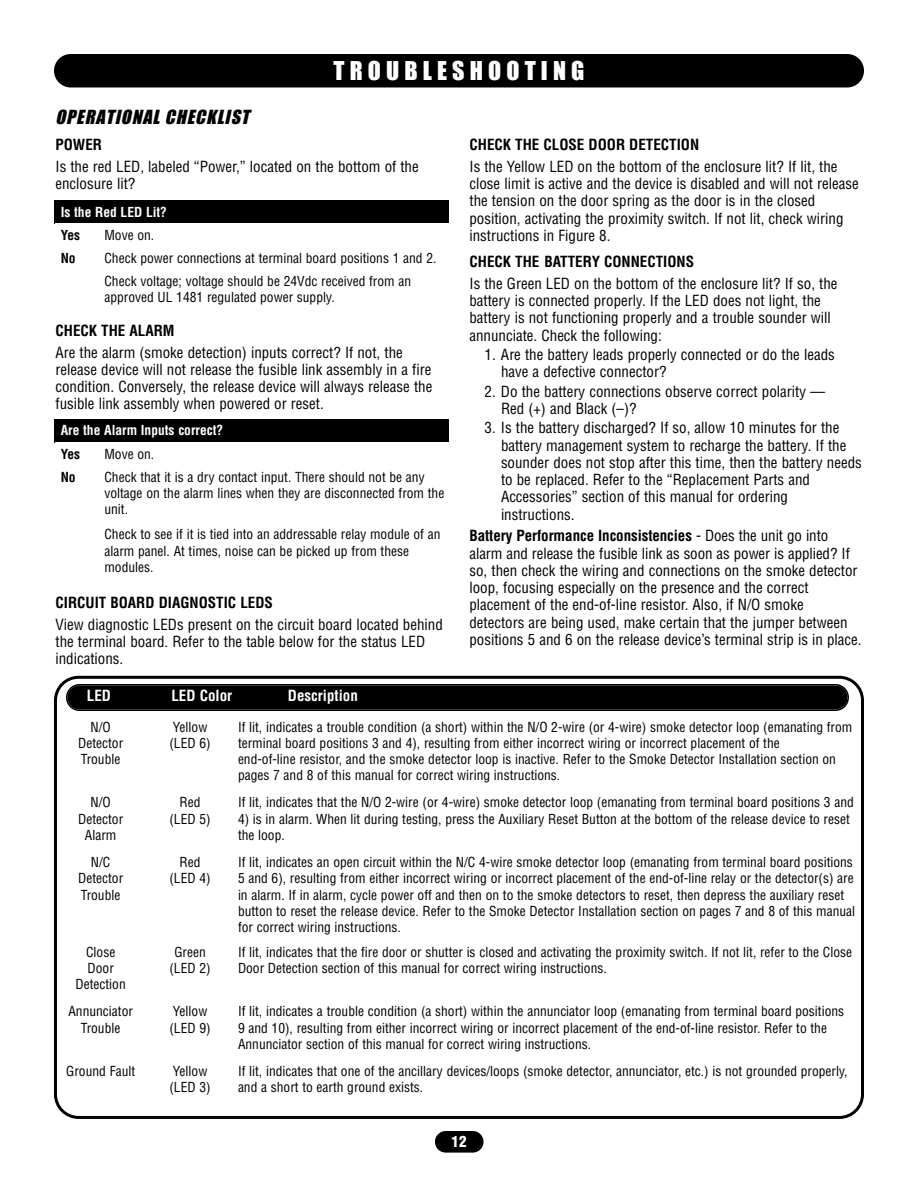
<style>
.page{position:relative;width:918px;height:1188px;background:#fff}
.page>*{position:absolute;margin:0;border:0;box-sizing:border-box;transform-origin:0 0}
.t1{font:24px "Impact";letter-spacing:.215em;color:#fff}
.t2{font:italic 18px "Impact";letter-spacing:.055em;color:#000}
.t3{font:condensed 15px/17.2px "Helvetica";color:#000}
.t4{font:700 condensed 15px "Helvetica";color:#000}
.t5{font:700 condensed 15px "Helvetica";color:#fff}
.t6{font:900 condensed 15px "Helvetica";color:#fff}
.t7{font:condensed 13.5px/16.2px "Helvetica";color:#000}
.t8{font:700 condensed 13.5px "Helvetica";color:#fff}
.t9{font:700 condensed 13.5px "Helvetica";color:#000}
.s1{font-weight:700}
</style>
<div class="page">
<svg style="left:54px;top:676px;width:810px;height:443px"></svg>
<div style="left:435px;top:1131px;width:49px;height:22px;background:#000;border-radius:11px"></div>
<div style="left:54px;top:54px;width:810px;height:33px;background:#000;border-radius:17px"></div>
<div style="left:55px;top:200px;width:394px;height:24px;background:#000"></div>
<div style="left:55px;top:419px;width:394px;height:23px;background:#000"></div>
<svg style="left:66px;top:684px;width:783px;height:27px;background:#060606"></svg>
<h1 class="t1" style="left:334px;top:63px;width:252px">TROUBLESHOOTING</h1>
<h2 class="t2" style="left:56px;top:111px;width:195px">OPERATIONAL CHECKLIST</h2>
<p class="t4" style="left:56px;top:139px;width:48px">POWER</p>
<p class="t3" style="left:56px;top:159px;width:365px">Is the red LED, labeled “Power,” located on the bottom of the enclosure lit?</p>
<p class="t8" style="left:61px;top:206px;width:108px">Is the Red LED Lit?</p>
<p class="t9" style="left:61px;top:230px;width:21px">Yes</p>
<p class="t7" style="left:104px;top:228px;width:51px">Move on.</p>
<p class="t9" style="left:61px;top:253px;width:16px">No</p>
<p class="t7" style="left:104px;top:248px;width:334px;line-height:23.2px">Check power connections at terminal board positions 1 and 2.<br>Check voltage; voltage should be 24Vdc received from an</p>
<p class="t7" style="left:104px;top:291px;width:232px">approved UL 1481 regulated power supply.</p>
<p class="t4" style="left:56px;top:325px;width:121px">CHECK THE ALARM</p>
<p class="t3" style="left:56px;top:345px;width:378px">Are the alarm (smoke detection) inputs correct? If not, the release device will not release the fusible link assembly in a fire condition. Conversely, the release device will always release the fusible link assembly when powered or reset.</p>
<p class="t8" style="left:61px;top:425px;width:164px">Are the Alarm Inputs correct?</p>
<p class="t9" style="left:61px;top:448px;width:21px">Yes</p>
<p class="t7" style="left:104px;top:447px;width:51px">Move on.</p>
<p class="t9" style="left:61px;top:472px;width:16px">No</p>
<p class="t7" style="left:104px;top:470px;width:341px">Check that it is a dry contact input. There should not be any voltage on the alarm lines when they are disconnected from the unit.</p>
<p class="t7" style="left:104px;top:528px;width:338px">Check to see if it is tied into an addressable relay module of an alarm panel. At times, noise can be picked up from these modules.</p>
<p class="t4" style="left:56px;top:597px;width:219px">CIRCUIT BOARD DIAGNOSTIC LEDS</p>
<p class="t3" style="left:56px;top:617px;width:389px">View diagnostic LEDs present on the circuit board located behind the terminal board. Refer to the table below for the status LED indications.</p>
<p class="t5" style="left:87px;top:690px;width:26px">LED</p>
<p class="t5" style="left:171px;top:690px;width:62px">LED Color</p>
<p class="t5" style="left:288px;top:690px;width:71px">Description</p>
<p class="t4" style="left:470px;top:139px;width:231px">CHECK THE CLOSE DOOR DETECTION</p>
<p class="t3" style="left:470px;top:159px;width:391px">Is the Yellow LED on the bottom of the enclosure lit? If lit, the close limit is active and the device is disabled and will not release the tension on the door spring as the door is in the closed position, activating the proximity switch. If not lit, check wiring instructions in Figure 8.</p>
<p class="t4" style="left:470px;top:256px;width:226px">CHECK THE BATTERY CONNECTIONS</p>
<p class="t3" style="left:470px;top:276px;width:370px">Is the Green LED on the bottom of the enclosure lit? If so, the battery is connected properly. If the LED does not light, the battery is not functioning properly and a trouble sounder will annunciate. Check the following:</p>
<p class="t3" style="left:501px;top:347px;width:335px;text-indent:-16px">1. Are the battery leads properly connected or do the leads have a defective connector?</p>
<p class="t3" style="left:501px;top:384px;width:326px;text-indent:-16px">2. Do the battery connections observe correct polarity —<br>Red (+) and Black (–)?</p>
<p class="t3" style="left:501px;top:420px;width:362px;text-indent:-16px">3. Is the battery discharged? If so, allow 10 minutes for the battery management system to recharge the battery. If the sounder does not stop after this time, then the battery needs to be replaced. Refer to the “Replacement Parts and Accessories” section of this manual for ordering instructions.</p>
<p class="t3" style="left:470px;top:529px;width:394px"><span class="s1">Battery Performance Inconsistencies</span> - Does the unit go into alarm and release the fusible link as soon as power is applied? If so, then check the wiring and connections on the smoke detector loop, focusing especially on the presence and the correct placement of the end-of-line resistor. Also, if N/O smoke detectors are being used, make certain that the jumper between positions 5 and 6 on the release device’s terminal strip is in place.</p>
<p class="t7" style="left:78px;top:720px;width:46px;text-align:center">N/O<br>Detector<br>Trouble</p>
<p class="t7" style="left:169px;top:720px;width:43px">Yellow (LED 6)</p>
<p class="t7" style="left:238px;top:720px;width:616px">If lit, indicates a trouble condition (a short) within the N/O 2-wire (or 4-wire) smoke detector loop (emanating from terminal board positions 3 and 4), resulting from either incorrect wiring or incorrect placement of the<br>end-of-line resistor, and the smoke detector loop is inactive. Refer to the Smoke Detector Installation section on pages 7 and 8 of this manual for correct wiring instructions.</p>
<p class="t7" style="left:78px;top:795px;width:46px;text-align:center">N/O<br>Detector<br>Alarm</p>
<p class="t7" style="left:169px;top:795px;width:43px;text-align:center">Red (LED 5)</p>
<p class="t7" style="left:238px;top:795px;width:617px">If lit, indicates that the N/O 2-wire (or 4-wire) smoke detector loop (emanating from terminal board positions 3 and</p>
<p class="t7" style="left:238px;top:812px;width:613px">4) is in alarm. When lit during testing, press the Auxiliary Reset Button at the bottom of the release device to reset the loop.</p>
<p class="t7" style="left:78px;top:855px;width:46px;text-align:center">N/C<br>Detector<br>Trouble</p>
<p class="t7" style="left:169px;top:855px;width:43px;text-align:center">Red (LED 4)</p>
<p class="t7" style="left:238px;top:855px;width:619px">If lit, indicates an open circuit within the N/C 4-wire smoke detector loop (emanating from terminal board positions 5 and 6), resulting from either incorrect wiring or incorrect placement of the end-of-line relay or the detector(s) are in alarm. If in alarm, cycle power off and then on to the smoke detectors to reset, then depress the auxiliary reset button to reset the release device. Refer to the Smoke Detector Installation section on pages 7 and 8 of this manual for correct wiring instructions.</p>
<p class="t7" style="left:76px;top:945px;width:52px;text-align:center">Close<br>Door<br>Detection</p>
<p class="t7" style="left:169px;top:945px;width:43px;text-align:center">Green (LED 2)</p>
<p class="t7" style="left:238px;top:945px;width:616px">If lit, indicates that the fire door or shutter is closed and activating the proximity switch. If not lit, refer to the Close<br>Door Detection section of this manual for correct wiring instructions.</p>
<p class="t7" style="left:68px;top:1005px;width:66px;text-align:center">Annunciator<br>Trouble</p>
<p class="t7" style="left:169px;top:1005px;width:43px">Yellow (LED 9)</p>
<p class="t7" style="left:238px;top:1005px;width:608px">If lit, indicates a trouble condition (a short) within the annunciator loop (emanating from terminal board positions<br>9 and 10), resulting from either incorrect wiring or incorrect placement of the end-of-line resistor. Refer to the<br>Annunciator section of this manual for correct wiring instructions.</p>
<p class="t7" style="left:66px;top:1064px;width:70px">Ground Fault</p>
<p class="t7" style="left:169px;top:1064px;width:43px">Yellow (LED 3)</p>
<p class="t7" style="left:238px;top:1064px;width:611px">If lit, indicates that one of the ancillary devices/loops (smoke detector, annunciator, etc.) is not grounded properly, and a short to earth ground exists.</p>
<p class="t6" style="left:452px;top:1136px;width:16px">12</p>
</div>
